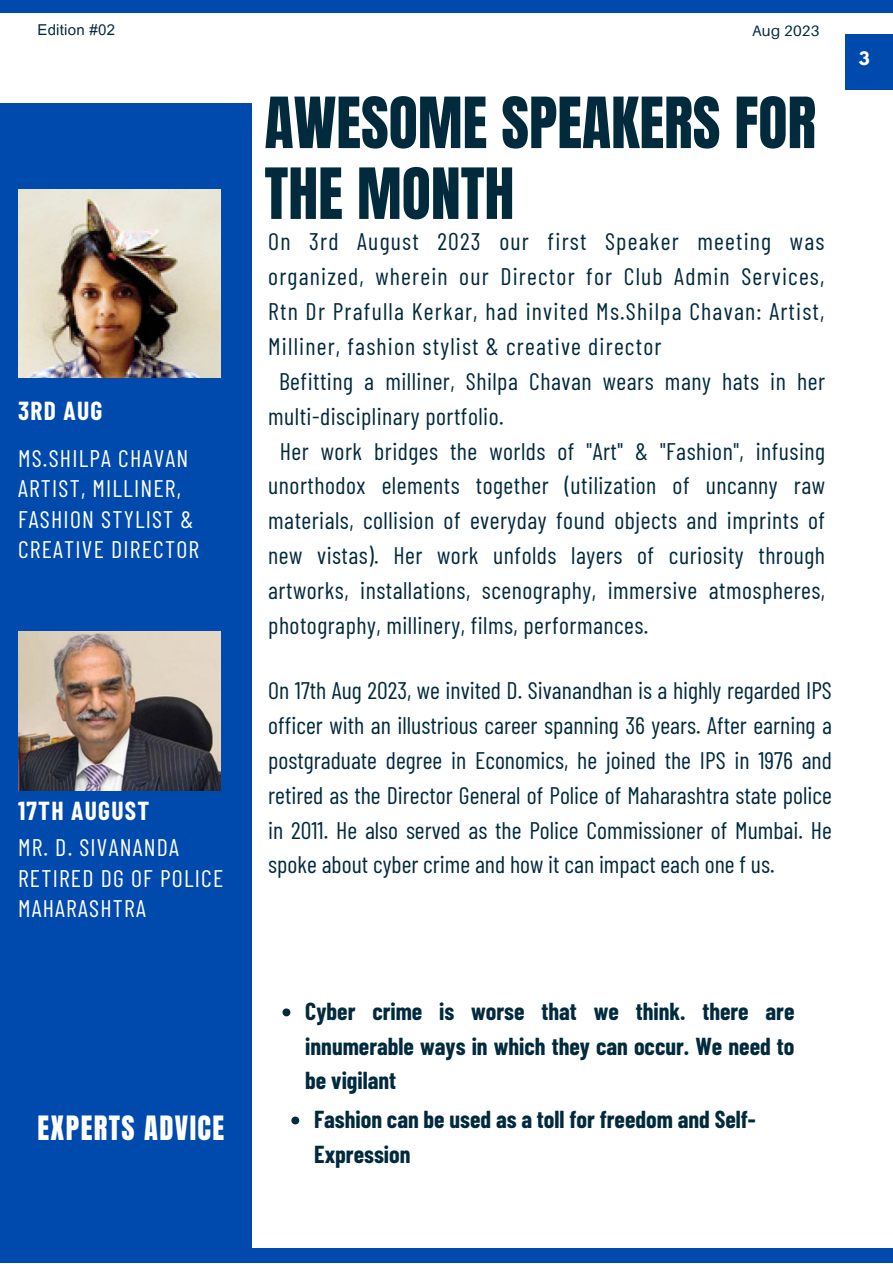
<style>
.page{position:relative;width:893px;height:1264px;background:#fff}
.page>*{position:absolute;margin:0;border:0;box-sizing:border-box;transform-origin:0 0}
.t1{font:60px/70.8px "Anton";color:#022a3d}
.t2{font:28.5px "Anton";letter-spacing:.05em;color:#fff}
.t3{font:700 25.5px "Barlow Condensed";letter-spacing:.05em;color:#fff}
.t4{font:24px/34.8px "Barlow Condensed";letter-spacing:.02em;color:#022a3d;text-align:justify}
.t5{font:700 24px/34.8px "Barlow Condensed";color:#022a3d;text-align:justify}
.t6{font:24px/30.3px "Barlow Condensed";letter-spacing:.05em;color:#fff}
.t7{font:700 16.5px "League Spartan";color:#fff}
.t8{font:15px "Arial MT Pro";letter-spacing:.015em;color:#022a3d}
.t9{font:15px "Aileron";letter-spacing:.015em;color:#022a3d}
</style>
<div class="page">
<div style="left:0;top:103px;width:252px;height:1145px;background:#004aad"></div>
<div style="left:0;top:0;width:892px;height:12px;background:#004aad"></div>
<div style="left:845px;top:34px;width:47px;height:55px;background:#004aad"></div>
<div style="left:0;top:1248px;width:892px;height:14px;background:#004aad"></div>
<img style="left:18px;top:189px;width:202px;height:188px">
<img style="left:18px;top:631px;width:202px;height:160px">
<svg style="left:282px;top:1008px;width:8px;height:8px"></svg>
<svg style="left:291px;top:1116px;width:8px;height:8px"></svg>
<p class="t8" style="left:37px;top:24px;width:79px">Edition #02</p>
<p class="t9" style="left:752px;top:21px;width:69px">Aug 2023</p>
<p class="t3" style="left:18px;top:394px;width:86px">3RD AUG</p>
<p class="t6" style="left:18px;top:442px;width:172px">MS.SHILPA CHAVAN</p>
<p class="t6" style="left:18px;top:472px;width:183px">ARTIST, MILLINER,<br>FASHION STYLIST &amp;<br>CREATIVE DIRECTOR</p>
<p class="t3" style="left:18px;top:794px;width:133px">17TH AUGUST</p>
<p class="t6" style="left:18px;top:831px;width:162px">MR. D. SIVANANDA</p>
<p class="t6" style="left:18px;top:861px;width:207px">RETIRED DG OF POLICE<br>MAHARASHTRA</p>
<p class="t1" style="left:264px;top:88px;width:553px">AWESOME SPEAKERS FOR<br>THE MONTH</p>
<p class="t4" style="left:268px;top:223px;width:557px">On 3rd August 2023 our first Speaker meeting was organized, wherein our Director for Club Admin Services, Rtn Dr Prafulla Kerkar, had invited Ms.Shilpa Chavan: Artist, Milliner, fashion stylist &amp; creative director</p>
<p class="t4" style="left:268px;top:363px;width:558px;text-indent:11px">Befitting a milliner, Shilpa Chavan wears many hats in her multi-disciplinary portfolio.</p>
<p class="t4" style="left:268px;top:432px;width:558px;text-indent:12px">Her work bridges the worlds of "Art" &amp; "Fashion", infusing unorthodox elements together (utilization of uncanny raw materials, collision of everyday found objects and imprints of new vistas). Her work unfolds layers of curiosity through artworks, installations, scenography, immersive atmospheres, photography, millinery, films, performances.</p>
<p class="t4" style="left:268px;top:672px;width:565px">On 17th Aug 2023, we invited D. Sivanandhan is a highly regarded IPS officer with an illustrious career spanning 36 years. After earning a postgraduate degree in Economics, he joined the IPS in 1976 and retired as the Director General of Police of Maharashtra state police in 2011. He also served as the Police Commissioner of Mumbai. He spoke about cyber crime and how it can impact each one f us.</p>
<p class="t7" style="left:858px;top:51px;width:12px">3</p>
<p class="t5" style="left:305px;top:992px;width:490px">Cyber crime is worse that we think. there are innumerable ways in which they can occur. We need to be vigilant</p>
<p class="t2" style="left:37px;top:1107px;width:188px">EXPERTS ADVICE</p>
<p class="t5" style="left:314px;top:1100px;width:443px">Fashion can be used as a toll for freedom and Self-<br>Expression</p>
</div>
